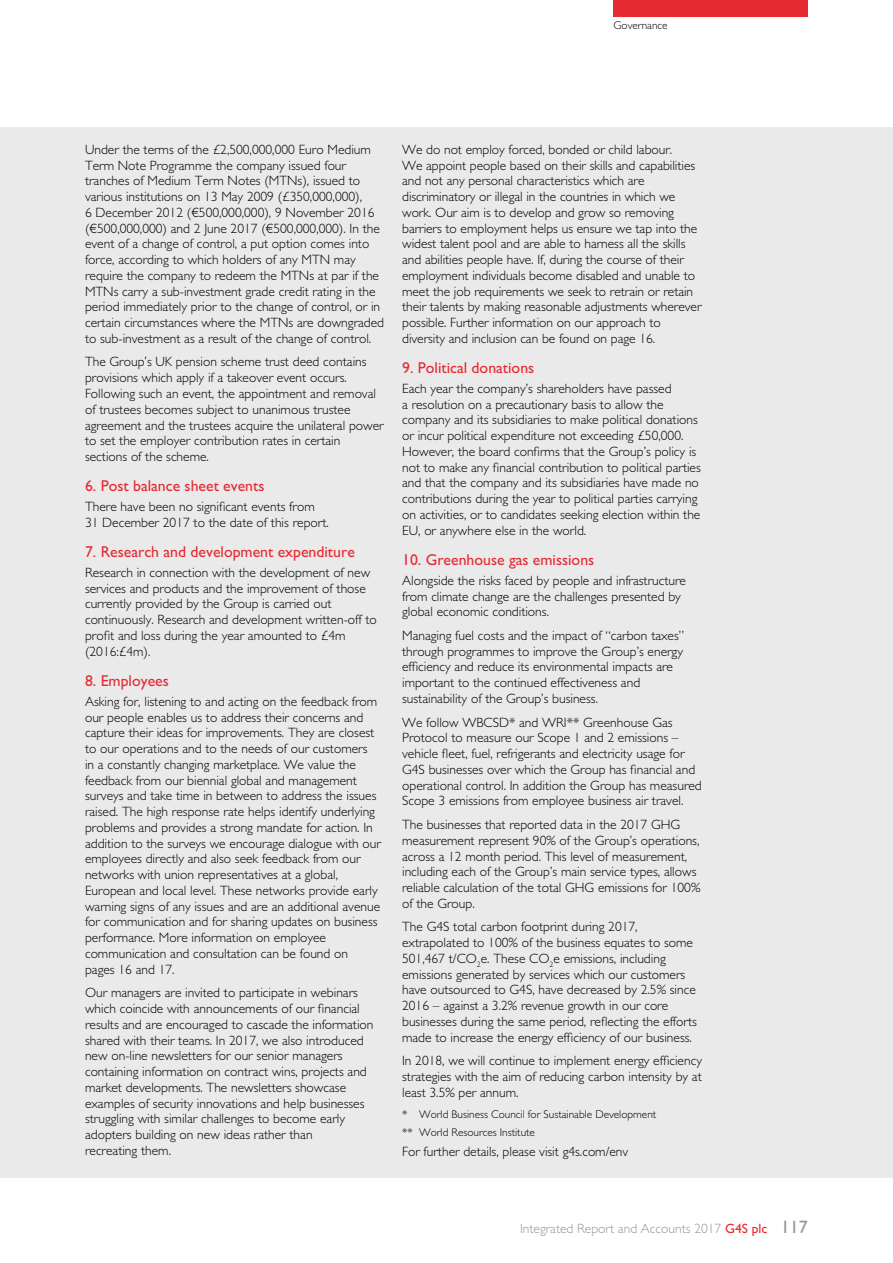
<style>
.page{position:relative;width:893px;height:1263px;background:#fff}
.page>*{position:absolute;margin:0;border:0;box-sizing:border-box;transform-origin:0 0}
.t1{font:15.75px "Gill Sans Std";color:#e62a32}
.t2{font:300 13.5px/15.8px "Gill Sans Std";color:#000}
.t3{font:300 13.5px "Gill Sans Std";color:#94969a}
.t4{font:300 11.25px/17.7px "Gill Sans Std";color:#000}
.s1{font-weight:400;color:#e62a32}
.s2{font-weight:400;font-size:18px}
</style>
<div class="page">
<div style="left:0;top:128px;width:893px;height:1050px;background:#eaeaeb"></div>
<div style="left:613px;top:0;width:195px;height:17px;background:#e62a32"></div>
<p class="t4" style="left:613px;top:16px;width:56px">Governance</p>
<p class="t2" style="left:85px;top:142px;width:301px">Under the terms of the £2,500,000,000 Euro Medium Term Note Programme the company issued four tranches of Medium Term Notes (MTNs), issued to various institutions on 13 May 2009 (£350,000,000),<br>6 December 2012 (€500,000,000), 9 November 2016 (€500,000,000) and 2 June 2017 (€500,000,000). In the event of a change of control, a put option comes into force, according to which holders of any MTN may require the company to redeem the MTNs at par if the MTNs carry a sub-investment grade credit rating in the period immediately prior to the change of control, or in certain circumstances where the MTNs are downgraded to sub-investment as a result of the change of control.</p>
<p class="t2" style="left:85px;top:354px;width:300px">The Group’s UK pension scheme trust deed contains provisions which apply if a takeover event occurs.<br>Following such an event, the appointment and removal of trustees becomes subject to unanimous trustee agreement and the trustees acquire the unilateral power to set the employer contribution rates in certain sections of the scheme.</p>
<p class="t1" style="left:85px;top:477px;width:181px">6. Post balance sheet events</p>
<p class="t2" style="left:85px;top:499px;width:245px">There have been no signifcant events from<br>31 December 2017 to the date of this report.</p>
<p class="t1" style="left:85px;top:543px;width:271px">7. Research and development expenditure</p>
<p class="t2" style="left:85px;top:565px;width:293px">Research in connection with the development of new services and products and the improvement of those currently provided by the Group is carried out continuously. Research and development written-off to proft and loss during the year amounted to £4m (2016:£4m).</p>
<p class="t1" style="left:85px;top:671px;width:85px">8. Employees</p>
<p class="t2" style="left:85px;top:694px;width:297px">Asking for, listening to and acting on the feedback from our people enables us to address their concerns and capture their ideas for improvements. They are closest to our operations and to the needs of our customers<br>in a constantly changing marketplace. We value the feedback from our biennial global and management surveys and take time in between to address the issues raised. The high response rate helps identify underlying problems and provides a strong mandate for action. In addition to the surveys we encourage dialogue with our employees directly and also seek feedback from our networks with union representatives at a global, European and local level. These networks provide early warning signs of any issues and are an additional avenue for communication and for sharing updates on business performance. More information on employee communication and consultation can be found on pages 16 and 17.</p>
<p class="t2" style="left:85px;top:985px;width:290px">Our managers are invited to participate in webinars which coincide with announcements of our fnancial results and are encouraged to cascade the information shared with their teams. In 2017, we also introduced new on-line newsletters for our senior managers containing information on contract wins, projects and market developments. The newsletters showcase examples of security innovations and help businesses struggling with similar challenges to become early adopters building on new ideas rather than<br>recreating them.</p>
<p class="t2" style="left:402px;top:142px;width:301px">We do not employ forced, bonded or child labour.<br>We appoint people based on their skills and capabilities and not any personal characteristics which are discriminatory or illegal in the countries in which we work. Our aim is to develop and grow so removing barriers to employment helps us ensure we tap into the widest talent pool and are able to harness all the skills and abilities people have. If, during the course of their employment individuals become disabled and unable to meet the job requirements we seek to retrain or retain their talents by making reasonable adjustments wherever possible. Further information on our approach to diversity and inclusion can be found on page 16.</p>
<p class="t1" style="left:402px;top:359px;width:134px">9. Political donations</p>
<p class="t2" style="left:402px;top:381px;width:300px">Each year the company’s shareholders have passed<br>a resolution on a precautionary basis to allow the company and its subsidiaries to make political donations or incur political expenditure not exceeding £50,000.<br>However, the board confrms that the Group’s policy is not to make any fnancial contribution to political parties and that the company and its subsidiaries have made no contributions during the year to political parties carrying on activities, or to candidates seeking election within the EU, or anywhere else in the world.</p>
<p class="t1" style="left:402px;top:550px;width:194px">10. Greenhouse gas emissions</p>
<p class="t2" style="left:402px;top:573px;width:285px">Alongside the risks faced by people and infrastructure from climate change are the challenges presented by global economic conditions.</p>
<p class="t2" style="left:402px;top:628px;width:284px">Managing fuel costs and the impact of “carbon taxes” through programmes to improve the Group’s energy effciency and reduce its environmental impacts are important to the continued effectiveness and sustainability of the Group’s business.</p>
<p class="t2" style="left:402px;top:714px;width:301px">We follow WBCSD* and WRI** Greenhouse Gas Protocol to measure our Scope 1 and 2 emissions – vehicle feet, fuel, refrigerants and electricity usage for G4S businesses over which the Group has fnancial and operational control. In addition the Group has measured Scope 3 emissions from employee business air travel.</p>
<p class="t2" style="left:402px;top:817px;width:300px">The businesses that reported data in the 2017 GHG measurement represent 90% of the Group’s operations, across a 12 month period. This level of measurement, including each of the Group’s main service types, allows reliable calculation of the total GHG emissions for 100% of the Group.</p>
<p class="t2" style="left:402px;top:919px;width:296px">The G4S total carbon footprint during 2017, extrapolated to 100% of the business equates to some 501,467 t/CO<sub>2</sub>e. These CO<sub>2</sub>e emissions, including emissions generated by services which our customers have outsourced to G4S, have decreased by 2.5% since 2016 – against a 3.2% revenue growth in our core businesses during the same period, refecting the efforts made to increase the energy effciency of our business.</p>
<p class="t2" style="left:402px;top:1053px;width:301px;text-align:justify">In 2018, we will continue to implement energy effciency strategies with the aim of reducing carbon intensity by at least 3.5% per annum.</p>
<p class="t4" style="left:402px;top:1105px;width:256px">* World Business Council for Sustainable Development ** World Resources Institute</p>
<p class="t2" style="left:402px;top:1143px;width:228px">For further details, please visit g4s.com/env</p>
<p class="t3" style="left:520px;top:1220px;width:289px">Integrated Report and Accounts 2017 <span class="s1">G4S plc</span> <span class="s2">117</span></p>
</div>
